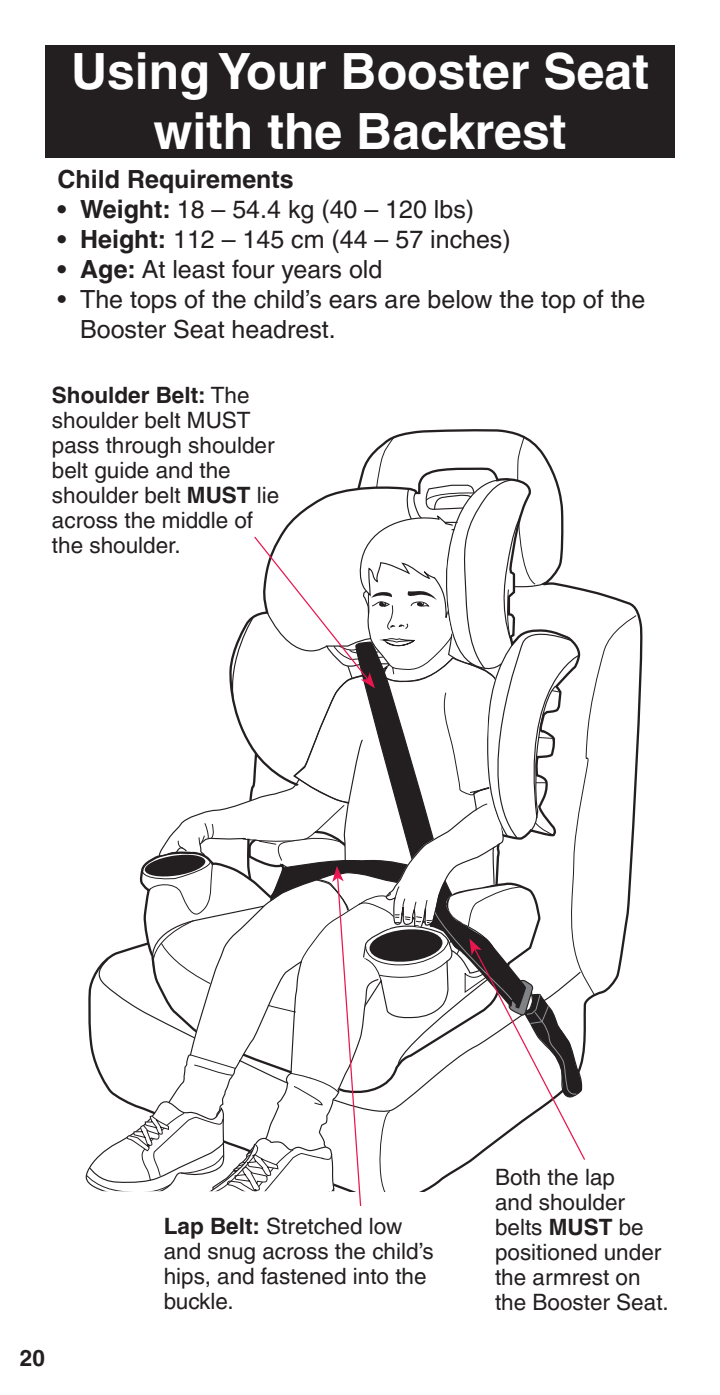
<style>
.page{position:relative;width:720px;height:1395px;background:#fff}
.page>*{position:absolute;margin:0;border:0;box-sizing:border-box;transform-origin:0 0}
.TOC_Heading_in_Docum{font:700 50px/60px "Helvetica LT Pro";color:#fff;text-align:center}
.t1{font:25px/30px "Helvetica LT Pro";color:#231f20}
.Body_Text_Italic{font:700 25px "Helvetica LT Pro";color:#231f20}
.Small_Italic_Call-ou{font:22.5px/25px "Helvetica LT Pro";color:#231f20}
.t2{font:700 22.5px "Helvetica LT Pro";color:#231f20}
.s1{font-weight:700}
</style>
<div class="page">
<svg style="left:85px;top:436px;width:552px;height:770px"></svg>
<div style="left:45px;top:45px;width:630px;height:113px;background:#231f20"></div>
<p class="TOC_Heading_in_Docum" style="left:71px;top:42px;width:579px">Using Your Booster Seat with the Backrest</p>
<p class="Body_Text_Italic" style="left:58px;top:164px;width:238px">Child Requirements</p>
<p class="t1" style="left:58px;top:194px;width:418px"><span class="s1">• Weight:</span> 18 – 54.4 kg (40 – 120 lbs)</p>
<p class="t1" style="left:58px;top:224px;width:455px"><span class="s1">• Height:</span> 112 – 145 cm (44 – 57 inches)</p>
<p class="t1" style="left:58px;top:254px;width:326px"><span class="s1">• Age:</span> At least four years old</p>
<p class="t1" style="left:80px;top:284px;width:567px;text-indent:-22px">• The tops of the child’s ears are below the top of the<br>Booster Seat headrest.</p>
<p class="Small_Italic_Call-ou" style="left:52px;top:383px;width:229px"><span class="s1">Shoulder Belt:</span> The shoulder belt MUST pass through shoulder belt guide and the shoulder belt <span class="s1">MUST</span> lie across the middle of the shoulder.</p>
<p class="t2" style="left:20px;top:1345px;width:27px">20</p>
<p class="Small_Italic_Call-ou" style="left:164px;top:1213px;width:272px"><span class="s1">Lap Belt:</span> Stretched low and snug across the child’s hips, and fastened into the buckle.</p>
<p class="Small_Italic_Call-ou" style="left:495px;top:1165px;width:175px">Both the lap<br>and shoulder belts <span class="s1">MUST</span> be positioned under the armrest on the Booster Seat.</p>
</div>
